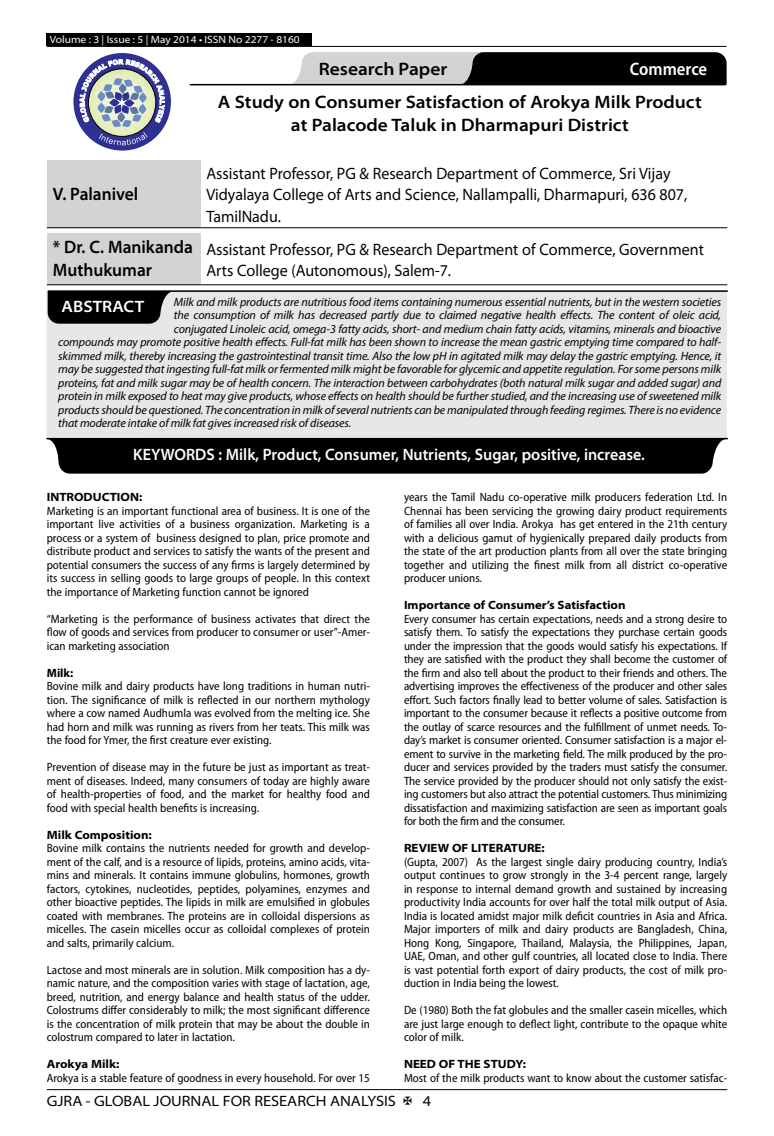
<style>
.page{position:relative;width:774px;height:1136px;background:#fff}
.page>*{position:absolute;margin:0;border:0;box-sizing:border-box;transform-origin:0 0}
.t1{font:600 semi-expanded 18px/23.4px "Myriad Pro";color:#000;text-align:center}
.t2{font:600 semi-expanded 18px/23.4px "Myriad Pro";color:#000;scale:.9 1}
.t3{font:600 semi-condensed 18px "Myriad Pro";color:#fff}
.t4{font:semi-expanded 16.5px/21.5px "Myriad Pro";color:#000;scale:.89 1}
.t5{font:600 semi-expanded 16.5px "Myriad Pro";color:#fff;scale:.9 1}
.t6{font:600 semi-expanded 16.5px "Myriad Pro";color:#fff}
.t7{font:semi-expanded 15px "Myriad Pro";color:#000}
.t8{font:semi-condensed 12px/13.5px "Myriad Pro";color:#000;text-align:justify}
.t9{font:italic 12px "Myriad Pro";letter-spacing:-.01em;color:#000}
.t10{font:700 semi-expanded 12px "Myriad Pro";color:#000}
.t11{font:700 12px "Myriad Pro";color:#000}
.t12{font:semi-expanded 10.5px "Myriad Pro";color:#fff}
</style>
<div class="page">
<hr style="left:47px;top:1089px;width:680px;height:1px;background:#000">
<div style="left:47px;top:33px;width:265px;height:13px;background:#000"></div>
<hr style="left:47px;top:46px;width:679px;height:1px;background:#000">
<svg style="left:288px;top:52px;width:439px;height:33px;background:#5a5a5b"></svg>
<hr style="left:190px;top:84px;width:535px;height:1px;background:#000">
<div style="left:73px;top:53px;width:98px;height:97px;background:#2e3092;border-radius:50%"></div>
<svg style="left:80px;top:59px;width:85px;height:86px"></svg>
<div style="left:47px;top:160px;width:153px;height:68px;background:#d1d3d4"></div>
<hr style="left:47px;top:227px;width:153px;height:1px;background:#000">
<hr style="left:200px;top:227px;width:527px;height:1px;background:#000">
<div style="left:47px;top:233px;width:153px;height:52px;background:#d1d3d4"></div>
<hr style="left:47px;top:284px;width:153px;height:1px;background:#000">
<hr style="left:200px;top:284px;width:527px;height:1px;background:#000">
<div style="left:46px;top:290px;width:681px;height:149px;background:#e6e7e8"></div>
<hr style="left:48px;top:290px;width:679px;height:2px;background:#000">
<svg style="left:48px;top:291px;width:126px;height:32px;background:#161616"></svg>
<div style="left:46px;top:438px;width:681px;height:35px;background:#000"></div>
<div style="left:106px;top:448px;width:567px;height:16px;background:#000"></div>
<p class="t12" style="left:50px;top:34px;width:251px">Volume : 3 | Issue : 5 | May 2014 • ISSN No 2277 - 8160</p>
<h1 class="t2" style="left:53px;top:182px;width:97px">V. Palanivel</h1>
<h1 class="t1" style="left:319px;top:58px;width:130px">Research Paper</h1>
<h1 class="t3" style="left:630px;top:59px;width:79px">Commerce</h1>
<h1 class="t1" style="left:218px;top:91px;width:485px">A Study on Consumer Satisfaction of Arokya Milk Product at Palacode Taluk in Dharmapuri District</h1>
<h2 class="t4" style="left:206px;top:163px;width:542px">Assistant Professor, PG &amp; Research Department of Commerce, Sri Vijay<br>Vidyalaya College of Arts and Science, Nallampalli, Dharmapuri, 636 807,<br>TamilNadu.</h2>
<h1 class="t2" style="left:53px;top:235px;width:157px">* Dr. C. Manikanda<br>Muthukumar</h1>
<h2 class="t4" style="left:206px;top:238px;width:560px">Assistant Professor, PG &amp; Research Department of Commerce, Government<br>Arts College (Autonomous), Salem-7.</h2>
<p class="t9" style="left:174px;top:294px;width:549px">Milk and milk products are nutritious food items containing numerous essential nutrients, but in the western societies</p>
<p class="t9" style="left:174px;top:308px;width:549px">the consumption of milk has decreased partly due to claimed negative health effects. The content of oleic acid,</p>
<p class="t9" style="left:174px;top:321px;width:549px">conjugated Linoleic acid, omega-3 fatty acids, short- and medium chain fatty acids, vitamins, minerals and bioactive</p>
<p class="t9" style="left:58px;top:335px;width:664px">compounds may promote positive health effects. Full-fat milk has been shown to increase the mean gastric emptying time compared to half-</p>
<p class="t9" style="left:58px;top:348px;width:664px">skimmed milk, thereby increasing the gastrointestinal transit time. Also the low pH in agitated milk may delay the gastric emptying. Hence, it</p>
<p class="t9" style="left:58px;top:362px;width:664px">may be suggested that ingesting full-fat milk or fermented milk might be favorable for glycemic and appetite regulation. For some persons milk</p>
<p class="t9" style="left:58px;top:375px;width:664px">proteins, fat and milk sugar may be of health concern. The interaction between carbohydrates (both natural milk sugar and added sugar) and</p>
<p class="t9" style="left:58px;top:389px;width:664px">protein in milk exposed to heat may give products, whose effects on health should be further studied, and the increasing use of sweetened milk</p>
<p class="t9" style="left:58px;top:402px;width:664px">products should be questioned. The concentration in milk of several nutrients can be manipulated through feeding regimes. There is no evidence</p>
<p class="t9" style="left:58px;top:416px;width:294px">that moderate intake of milk fat gives increased risk of diseases.</p>
<h2 class="t6" style="left:62px;top:297px;width:84px">ABSTRACT</h2>
<h2 class="t5" style="left:133px;top:445px;width:570px">KEYWORDS : Milk, Product, Consumer, Nutrients, Sugar, positive, increase.</h2>
<p class="t10" style="left:47px;top:490px;width:97px">INTRODUCTION:</p>
<p class="t8" style="left:47px;top:504px;width:325px">Marketing is an important functional area of business. It is one of the important live activities of a business organization. Marketing is a process or a system of business designed to plan, price promote and distribute product and services to satisfy the wants of the present and potential consumers the success of any firms is largely determined by its success in selling goods to large groups of people. In this context the importance of Marketing function cannot be ignored</p>
<p class="t8" style="left:47px;top:612px;width:325px">“Marketing is the performance of business activates that direct the flow of goods and services from producer to consumer or user”-Amer&shy;ican marketing association</p>
<p class="t11" style="left:47px;top:664px;width:28px">Milk:</p>
<p class="t8" style="left:47px;top:679px;width:325px">Bovine milk and dairy products have long traditions in human nutri&shy;tion. The significance of milk is reflected in our northern mythology where a cow named Audhumla was evolved from the melting ice. She had horn and milk was running as rivers from her teats. This milk was the food for Ymer, the first creature ever existing.</p>
<p class="t8" style="left:47px;top:760px;width:325px">Prevention of disease may in the future be just as important as treat&shy;ment of diseases. Indeed, many consumers of today are highly aware of health-properties of food, and the market for healthy food and food with special health benefits is increasing.</p>
<p class="t10" style="left:47px;top:827px;width:107px">Milk Composition:</p>
<p class="t8" style="left:47px;top:841px;width:325px">Bovine milk contains the nutrients needed for growth and develop&shy;ment of the calf, and is a resource of lipids, proteins, amino acids, vita&shy;mins and minerals. It contains immune globulins, hormones, growth factors, cytokines, nucleotides, peptides, polyamines, enzymes and other bioactive peptides. The lipids in milk are emulsified in globules coated with membranes. The proteins are in colloidal dispersions as micelles. The casein micelles occur as colloidal complexes of protein and salts, primarily calcium.</p>
<p class="t8" style="left:47px;top:963px;width:325px">Lactose and most minerals are in solution. Milk composition has a dy&shy;namic nature, and the composition varies with stage of lactation, age, breed, nutrition, and energy balance and health status of the udder.<br>Colostrums differ considerably to milk; the most significant difference is the concentration of milk protein that may be about the double in colostrum compared to later in lactation.</p>
<p class="t10" style="left:47px;top:1057px;width:74px">Arokya Milk:</p>
<p class="t8" style="left:47px;top:1071px;width:325px">Arokya is a stable feature of goodness in every household. For over 15</p>
<p class="t8" style="left:404px;top:490px;width:325px">years the Tamil Nadu co-operative milk producers federation Ltd. In Chennai has been servicing the growing dairy product requirements of families all over India. Arokya has get entered in the 21th century with a delicious gamut of hygienically prepared daily products from the state of the art production plants from all over the state bringing together and utilizing the finest milk from all district co-operative producer unions.</p>
<p class="t10" style="left:404px;top:598px;width:223px">Importance of Consumer’s Satisfaction</p>
<p class="t8" style="left:404px;top:612px;width:325px">Every consumer has certain expectations, needs and a strong desire to satisfy them. To satisfy the expectations they purchase certain goods under the impression that the goods would satisfy his expectations. If they are satisfied with the product they shall become the customer of the firm and also tell about the product to their friends and others. The advertising improves the effectiveness of the producer and other sales effort. Such factors finally lead to better volume of sales. Satisfaction is important to the consumer because it reflects a positive outcome from the outlay of scarce resources and the fulfillment of unmet needs. To&shy;day’s market is consumer oriented. Consumer satisfaction is a major el&shy;ement to survive in the marketing field. The milk produced by the pro&shy;ducer and services provided by the traders must satisfy the consumer.<br>The service provided by the producer should not only satisfy the exist&shy;ing customers but also attract the potential customers. Thus minimizing dissatisfaction and maximizing satisfaction are seen as important goals for both the firm and the consumer.</p>
<p class="t10" style="left:404px;top:841px;width:142px">REVIEW OF LITERATURE:</p>
<p class="t8" style="left:404px;top:855px;width:325px">(Gupta, 2007) As the largest single dairy producing country, India’s output continues to grow strongly in the 3-4 percent range, largely in response to internal demand growth and sustained by increasing productivity India accounts for over half the total milk output of Asia.<br>India is located amidst major milk deficit countries in Asia and Africa.<br>Major importers of milk and dairy products are Bangladesh, China, Hong Kong, Singapore, Thailand, Malaysia, the Philippines, Japan, UAE, Oman, and other gulf countries, all located close to India. There is vast potential forth export of dairy products, the cost of milk pro&shy;duction in India being the lowest.</p>
<p class="t8" style="left:404px;top:1003px;width:325px">De (1980) Both the fat globules and the smaller casein micelles, which are just large enough to deflect light, contribute to the opaque white color of milk.</p>
<p class="t10" style="left:404px;top:1057px;width:123px">NEED OF THE STUDY:</p>
<p class="t8" style="left:404px;top:1071px;width:325px">Most of the milk products want to know about the customer satisfac-</p>
<p class="t7" style="left:47px;top:1092px;width:351px">GJRA - GLOBAL JOURNAL FOR RESEARCH ANALYSIS</p>
<p class="t7" style="left:423px;top:1092px;width:10px">4</p>
</div>
